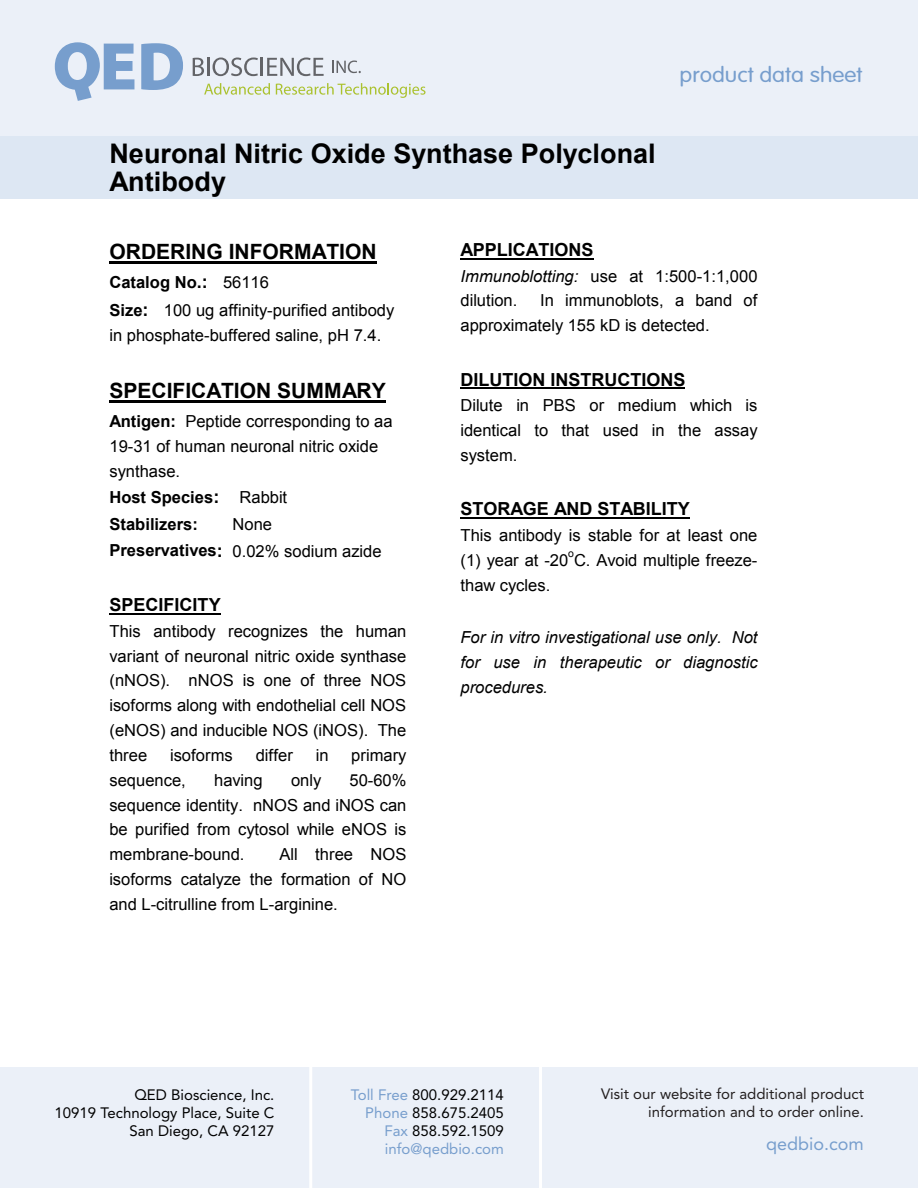
<style>
.page{position:relative;width:918px;height:1188px;background:#fff}
.page>*{position:absolute;margin:0;border:0;box-sizing:border-box;transform-origin:0 0}
.t1{font:700 27px/28px "Arial";color:#000}
.t2{font:700 21px "Arial";color:#000}
.t3{font:300 21px "VAG Rounded Std";color:#779ecd;scale:1.1 1}
.t4{font:700 18px "Arial";color:#000}
.t5{font:18px "Avenir LT Std";color:#779ecd}
.t6{font:16.5px/24.9px "Arial";color:#000}
.t7{font:italic 16.5px/24.9px "Arial";color:#000;text-align:justify}
.t8{font:700 16.5px/26.2px "Arial";color:#000}
.t9{font:15px/18px "Avenir LT Std";color:#000;text-align:right}
.t10{font:15px/18px "Avenir LT Std";color:#231f20;text-align:right}
.t11{font:10.5px "Arial";color:#000}
.s1{font-weight:700}
.s2{font-weight:700;font-size:18px}
.s3{font-size:18px}
.s4{font-weight:400}
.s5{font-style:italic}
.s6{color:#779ecd}
</style>
<div class="page">
<div style="left:0;top:0;width:918px;height:138px;background:#ebf0f8"></div>
<div style="left:0;top:136px;width:918px;height:62px;background:#dde7f3"></div>
<div style="left:0;top:1068px;width:918px;height:120px;background:#ebf0f8"></div>
<hr style="left:309px;top:1062px;width:3px;height:126px;background:#fff">
<hr style="left:539px;top:1057px;width:3px;height:131px;background:#fff">
<svg style="left:55px;top:42px;width:79px;height:59px"></svg>
<svg style="left:141px;top:43px;width:42px;height:47px"></svg>
<svg style="left:193px;top:58px;width:11px;height:18px"></svg>
<hr style="left:207px;top:58px;width:3px;height:18px;background:#636468">
<svg style="left:213px;top:58px;width:111px;height:18px"></svg>
<svg style="left:204px;top:83px;width:66px;height:12px"></svg>
<svg style="left:276px;top:83px;width:150px;height:15px"></svg>
<svg style="left:332px;top:61px;width:29px;height:12px"></svg>
<hr style="left:110px;top:261px;width:267px;height:2px;background:#000">
<hr style="left:110px;top:401px;width:276px;height:2px;background:#000">
<hr style="left:110px;top:613px;width:111px;height:2px;background:#000">
<hr style="left:460px;top:258px;width:134px;height:2px;background:#000">
<hr style="left:460px;top:387px;width:226px;height:2px;background:#000">
<hr style="left:460px;top:517px;width:230px;height:2px;background:#000">
<h1 class="t1" style="left:110px;top:140px;width:548px">Neuronal Nitric Oxide Synthase Polyclonal<br>Antibody</h1>
<p class="t3" style="left:680px;top:63px;width:168px">product data sheet</p>
<p class="t2" style="left:110px;top:238px;width:269px">ORDERING INFORMATION</p>
<p class="t6" style="left:109px;top:269px;width:286px;line-height:27.6px"><span class="s1">Catalog No</span><span class="s2">.:</span> 56116<br><span class="s1">Size</span><span class="s2">:</span> 100 ug affinity-purified antibody</p>
<p class="t6" style="left:109px;top:323px;width:273px">in phosphate-buffered saline, pH 7.4.</p>
<p class="t2" style="left:110px;top:377px;width:278px">SPECIFICATION SUMMARY</p>
<p class="t6" style="left:109px;top:408px;width:285px"><span class="s1">Antigen:</span> Peptide corresponding to aa<br>19-31 of human neuronal nitric oxide synthase.</p>
<p class="t8" style="left:109px;top:485px;width:179px">Host Species<span class="s3">:</span> <span class="s4">Rabbit<br></span>Stabilizers:</p>
<p class="t6" style="left:109px;top:510px;width:274px;line-height:27px;text-indent:123px">None<br><span class="s1">Preservatives</span><span class="s2">:</span> 0.02% sodium azide</p>
<p class="t4" style="left:110px;top:593px;width:113px">SPECIFICITY</p>
<p class="t6" style="left:109px;top:619px;width:299px;text-align:justify">This antibody recognizes the human variant of neuronal nitric oxide synthase (nNOS). nNOS is one of three NOS isoforms along with endothelial cell NOS (eNOS) and inducible NOS (iNOS). The three</p>
<p class="t6" style="left:170px;top:743px;width:64px">isoforms</p>
<p class="t6" style="left:256px;top:743px;width:39px">differ</p>
<p class="t6" style="left:316px;top:743px;width:14px">in</p>
<p class="t6" style="left:351px;top:743px;width:57px">primary</p>
<p class="t6" style="left:109px;top:768px;width:78px">sequence,</p>
<p class="t6" style="left:214px;top:768px;width:50px">having</p>
<p class="t6" style="left:291px;top:768px;width:32px">only</p>
<p class="t6" style="left:109px;top:768px;width:299px;text-align:justify;text-indent:240px">50-60% sequence identity. nNOS and iNOS can be purified from cytosol while eNOS is membrane-bound.</p>
<p class="t6" style="left:109px;top:842px;width:299px;text-align:justify;text-indent:170px">All three NOS isoforms catalyze the formation of NO and L-citrulline from L-arginine.</p>
<p class="t4" style="left:460px;top:238px;width:134px">APPLICATIONS</p>
<p class="t6" style="left:460px;top:264px;width:299px"><span class="s5">Immunoblotting:</span> use at 1:500-1:1,000 dilution.</p>
<p class="t6" style="left:460px;top:288px;width:298px;text-indent:80px">In immunoblots, a band of approximately 155 kD is detected.</p>
<p class="t4" style="left:460px;top:367px;width:227px">DILUTION INSTRUCTIONS</p>
<p class="t6" style="left:460px;top:393px;width:299px;text-align:justify">Dilute in PBS or medium which is identical to that used in the assay system.</p>
<p class="t4" style="left:460px;top:497px;width:231px">STORAGE AND STABILITY</p>
<p class="t6" style="left:460px;top:523px;width:298px">This antibody is stable for at least one (1) year at -20 C. Avoid multiple freeze-</p>
<p class="t11" style="left:568px;top:547px;width:7px">o</p>
<p class="t6" style="left:460px;top:572px;width:91px">thaw cycles.</p>
<p class="t7" style="left:460px;top:625px;width:299px">For in vitro investigational use only. Not for use in therapeutic or diagnostic procedures.</p>
<p class="t9" style="left:55px;top:1086px;width:221px">QED Bioscience, Inc.<br>10919 Technology Place, Suite C<br>San Diego, CA 92127</p>
<p class="t10" style="left:601px;top:1085px;width:264px">Visit our website for additional product information and to order online.</p>
<p class="t5" style="left:766px;top:1134px;width:99px">qedbio.com</p>
<p class="t9" style="left:351px;top:1086px;width:155px"><span class="s6">Toll Free</span> 800.929.2114<br><span class="s6">Phone</span> 858.675.2405<br><span class="s6">Fax</span> 858.592.1509 <span class="s6">info@qedbio.com</span></p>
</div>
